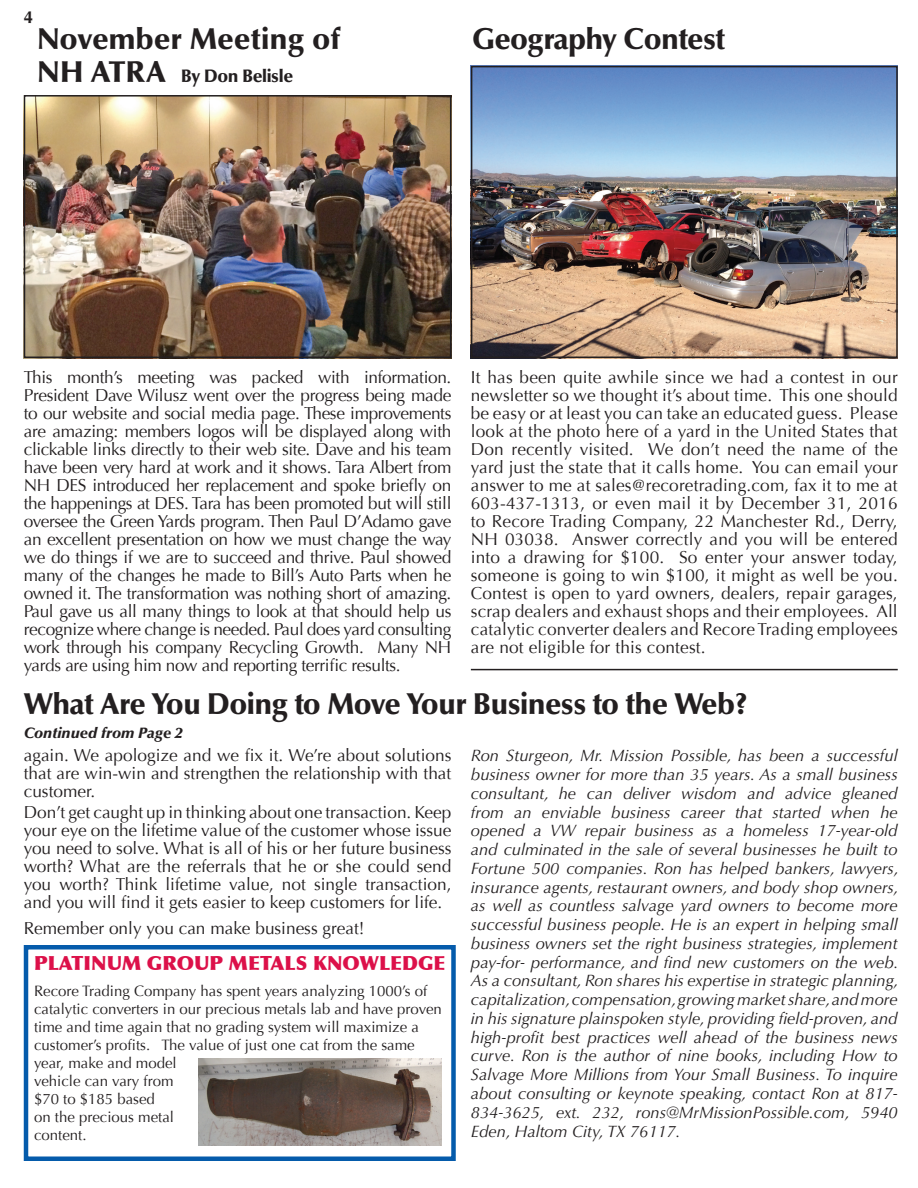
<style>
.page{position:relative;width:918px;height:1188px;background:#fff}
.page>*{position:absolute;margin:0;border:0;box-sizing:border-box;transform-origin:0 0}
.t1{font:900 30px "Optima";letter-spacing:-.02em;color:#231f20}
.t2{font:900 30px "Optima";color:#231f20}
.t3{font:900 19.5px "Optima";color:#dc1049}
.t4{font:900 18px "Optima";letter-spacing:-.02em;color:#231f20}
.t5{font:17.25px/18px "Optima";color:#231f20;text-align:justify}
.t6{font:700 17.25px "Optima";color:#231f20}
.t7{font:italic 16.5px/18.8px "Optima";color:#231f20;text-align:justify}
.t8{font:15px/18px "Optima";color:#231f20}
.t9{font:italic 900 15px "Optima";color:#231f20}
.s1{font-size:30px}
</style>
<div class="page">
<img style="left:27px;top:98px;width:421px;height:257px">
<div style="left:24px;top:95px;width:427px;height:263px;border:2px solid #231f20"></div>
<img style="left:474px;top:69px;width:421px;height:286px">
<div style="left:471px;top:66px;width:427px;height:292px;border:2px solid #231f20"></div>
<hr style="left:471px;top:669px;width:427px;height:1px;background:#231f20">
<div style="left:24px;top:945px;width:432px;height:216px;border:4px solid #055bab"></div>
<img style="left:198px;top:1059px;width:243px;height:87px">
<p class="t6" style="left:24px;top:7px;width:11px">4</p>
<h1 class="t2" style="left:37px;top:21px;width:305px">November Meeting of</h1>
<p class="t4" style="left:37px;top:65px;width:258px"><span class="s1">NH ATRA</span> By Don Belisle</p>
<h1 class="t1" style="left:472px;top:21px;width:255px">Geography Contest</h1>
<p class="t5" style="left:24px;top:368px;width:429px">This month’s meeting was packed with information.<br>President Dave Wilusz went over the progress being made to our website and social media page. These improvements are amazing: members logos will be displayed along with clickable links directly to their web site. Dave and his team have been very hard at work and it shows. Tara Albert from NH DES introduced her replacement and spoke briefly on the happenings at DES. Tara has been promoted but will still oversee the Green Yards program. Then Paul D’Adamo gave an excellent presentation on how we must change the way we do things if we are to succeed and thrive. Paul showed many of the changes he made to Bill’s Auto Parts when he owned it. The transformation was nothing short of amazing.<br>Paul gave us all many things to look at that should help us recognize where change is needed. Paul does yard consulting work through his company Recycling Growth. Many NH yards are using him now and reporting terrific results.</p>
<p class="t5" style="left:471px;top:368px;width:428px">It has been quite awhile since we had a contest in our newsletter so we thought it’s about time. This one should be easy or at least you can take an educated guess. Please look at the photo here of a yard in the United States that Don recently visited. We don’t need the name of the yard just the state that it calls home. You can email your answer to me at sales@recoretrading.com, fax it to me at 603-437-1313, or even mail it by December 31, 2016 to Recore Trading Company, 22 Manchester Rd., Derry, NH 03038. Answer correctly and you will be entered into a drawing for $100. So enter your answer today, someone is going to win $100, it might as well be you.<br>Contest is open to yard owners, dealers, repair garages, scrap dealers and exhaust shops and their employees. All catalytic converter dealers and Recore Trading employees are not eligible for this contest.</p>
<h1 class="t1" style="left:24px;top:686px;width:725px">What Are You Doing to Move Your Business to the Web?</h1>
<p class="t9" style="left:24px;top:724px;width:160px">Continued from Page 2</p>
<p class="t7" style="left:471px;top:747px;width:429px">Ron Sturgeon, Mr. Mission Possible, has been a successful business owner for more than 35 years. As a small business consultant, he can deliver wisdom and advice gleaned from an enviable business career that started when he opened a VW repair business as a homeless 17-year-old and culminated in the sale of several businesses he built to Fortune 500 companies. Ron has helped bankers, lawyers, insurance agents, restaurant owners, and body shop owners, as well as countless salvage yard owners to become more successful business people. He is an expert in helping small business owners set the right business strategies, implement pay-for- performance, and find new customers on the web.<br>As a consultant, Ron shares his expertise in strategic planning, capitalization, compensation, growing market share, and more in his signature plainspoken style, providing field-proven, and high-profit best practices well ahead of the business news curve. Ron is the author of nine books, including How to Salvage More Millions from Your Small Business. To inquire about consulting or keynote speaking, contact Ron at 817- 834-3625, ext. 232, rons@MrMissionPossible.com, 5940<br>Eden, Haltom City, TX 76117.</p>
<p class="t5" style="left:24px;top:746px;width:429px">again. We apologize and we fix it. We’re about solutions that are win-win and strengthen the relationship with that customer.</p>
<p class="t5" style="left:24px;top:804px;width:429px">Don’t get caught up in thinking about one transaction. Keep your eye on the lifetime value of the customer whose issue you need to solve. What is all of his or her future business worth? What are the referrals that he or she could send you worth? Think lifetime value, not single transaction, and you will find it gets easier to keep customers for life.</p>
<p class="t5" style="left:24px;top:919px;width:342px">Remember only you can make business great!</p>
<p class="t3" style="left:34px;top:952px;width:413px">PLATINUM GROUP METALS KNOWLEDGE</p>
<p class="t8" style="left:34px;top:982px;width:409px">Recore Trading Company has spent years analyzing 1000’s of catalytic converters in our precious metals lab and have proven time and time again that no grading system will maximize a customer’s profits. The value of just one cat from the same year, make and model<br>vehicle can vary from<br>$70 to $185 based<br>on the precious metal<br>content.</p>
</div>
